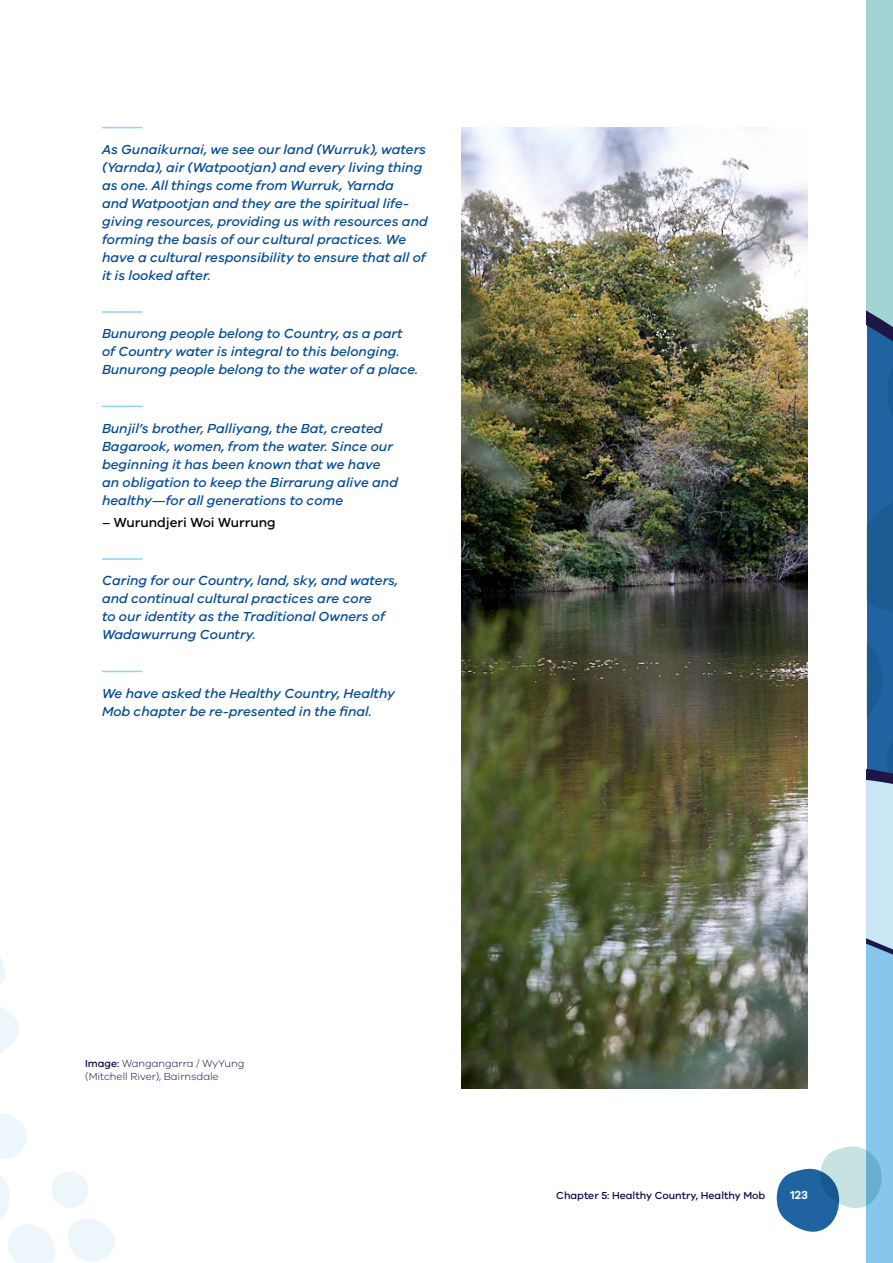
<style>
.page{position:relative;width:893px;height:1263px;background:#fff}
.page>*{position:absolute;margin:0;border:0;box-sizing:border-box;transform-origin:0 0}
.t1{font:italic 500 13.5px/18px "VIC";color:#004a98}
.t2{font:500 13.5px "VIC";color:#000}
.t3{font:600 12px "VIC";color:#fff}
.t4{font:300 10.5px/13.5px "VIC";color:#100249}
.t5{font:500 10.5px "VIC";color:#100249}
.s1{font-weight:500}
</style>
<div class="page">
<svg style="left:0;top:957px;width:5px;height:28px"></svg>
<svg style="left:0;top:1007px;width:19px;height:46px"></svg>
<svg style="left:0;top:1113px;width:27px;height:46px"></svg>
<svg style="left:0;top:1171px;width:115px;height:92px"></svg>
<svg style="left:776px;top:0;width:117px;height:1263px"></svg>
<hr style="left:102px;top:127px;width:40px;height:1px;background:#89d6f5">
<hr style="left:102px;top:311px;width:40px;height:2px;background:#89d6f5">
<hr style="left:102px;top:406px;width:40px;height:1px;background:#89d6f5">
<hr style="left:102px;top:558px;width:40px;height:2px;background:#89d6f5">
<hr style="left:102px;top:671px;width:40px;height:1px;background:#89d6f5">
<img style="left:461px;top:128px;width:347px;height:961px">
<p class="t1" style="left:102px;top:140px;width:327px">As Gunaikurnai, we see our land (Wurruk), waters (Yarnda), air (Watpootjan) and every living thing as one. All things come from Wurruk, Yarnda<br>and Watpootjan and they are the spiritual life&shy;giving resources, providing us with resources and forming the basis of our cultural practices. We have a cultural responsibility to ensure that all of it is looked after.</p>
<p class="t1" style="left:102px;top:324px;width:318px">Bunurong people belong to Country, as a part of Country water is integral to this belonging.<br>Bunurong people belong to the water of a place.</p>
<p class="t1" style="left:102px;top:419px;width:297px">Bunjil’s brother, Palliyang, the Bat, created Bagarook, women, from the water. Since our beginning it has been known that we have an obligation to keep the Birrarung alive and healthy—for all generations to come</p>
<p class="t2" style="left:102px;top:514px;width:175px">– Wurundjeri Woi Wurrung</p>
<p class="t1" style="left:102px;top:571px;width:297px">Caring for our Country, land, sky, and waters, and continual cultural practices are core<br>to our identity as the Traditional Owners of Wadawurrung Country.</p>
<p class="t1" style="left:102px;top:684px;width:294px">We have asked the Healthy Country, Healthy<br>Mob chapter be re-presented in the final.</p>
<p class="t4" style="left:85px;top:1056px;width:161px"><span class="s1">Image:</span> Wangangarra / WyYung (Mitchell River), Bairnsdale</p>
<p class="t5" style="left:556px;top:1189px;width:211px">Chapter 5: Healthy Country, Healthy Mob</p>
<p class="t3" style="left:790px;top:1188px;width:19px">123</p>
</div>
